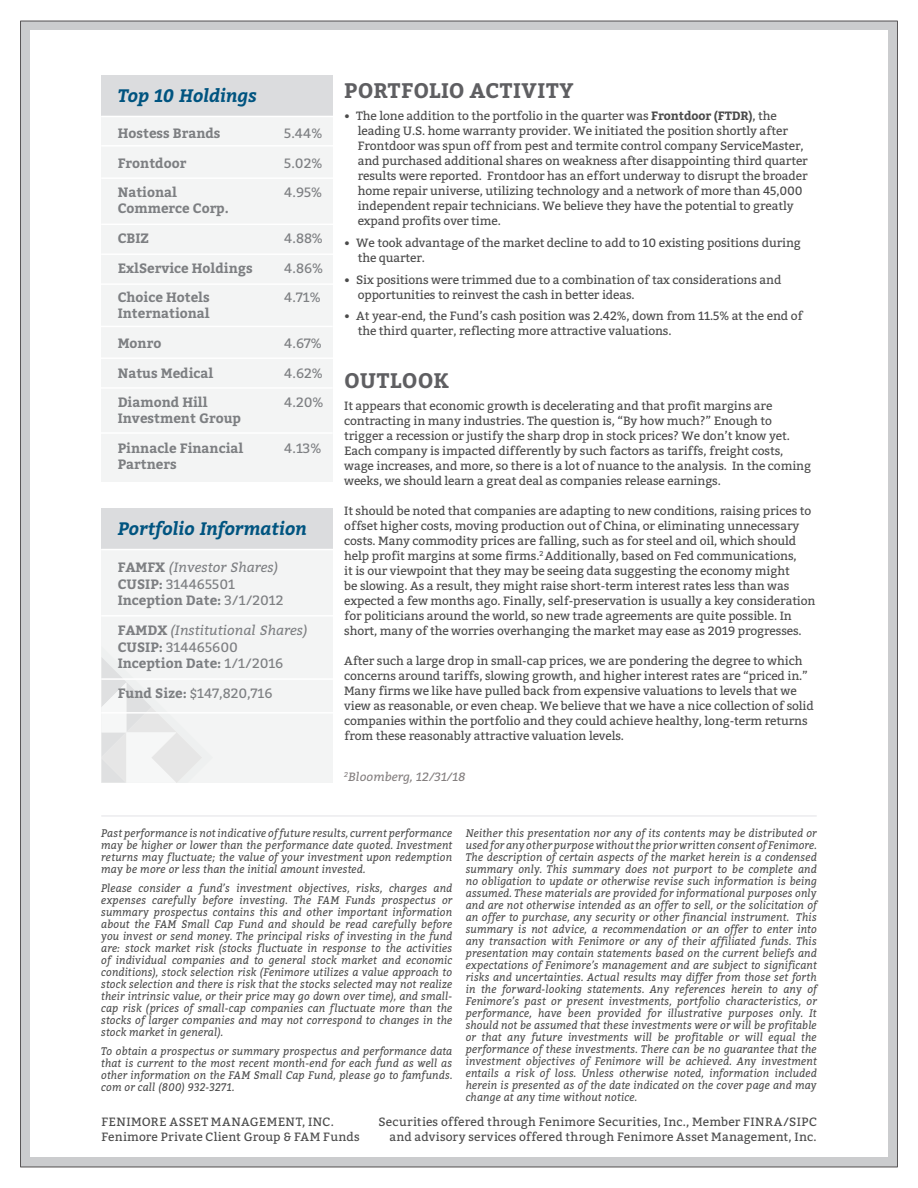
<style>
.page{position:relative;width:918px;height:1188px;background:#fff}
.page>*{position:absolute;margin:0;border:0;box-sizing:border-box;transform-origin:0 0}
.t1{font:700 21px "Bitter";letter-spacing:.02em;color:#5f5f62}
.t2{font:italic 700 18px "Bitter";letter-spacing:-.01em;color:#005480}
.t3{font:700 13.5px/16.5px "Bitter";color:#7d7f82}
.t4{font:13.5px "Bitter";color:#7d7f82}
.t5{font:12px/15px "Bitter";letter-spacing:-.01em;color:#4b4b4b}
.t6{font:12px/15px "Bitter";letter-spacing:.015em;color:#4b4b4b;text-align:right}
.t7{font:12px/15px "Bitter";letter-spacing:.02em;color:#4b4b4b}
.t8{font:italic 12px "Bitter";color:#847f7f}
.t9{font:italic 10.95px/12px "Bitter";letter-spacing:.015em;color:#4b4b4b;text-align:justify;scale:.92 1}
.s1{font-weight:400;font-style:italic}
.s2{font-weight:400}
.s3{font-weight:700}
</style>
<div class="page">
<div style="left:21px;top:21px;width:876px;height:1146px;background:#cbccce"></div>
<div style="left:30px;top:30px;width:858px;height:1127px;background:#fff"></div>
<div style="left:101px;top:509px;width:232px;height:274px;background:#f3f4f4"></div>
<svg style="left:101px;top:658px;width:101px;height:125px"></svg>
<div style="left:101px;top:76px;width:232px;height:406px;background:#f3f4f4"></div>
<div style="left:101px;top:509px;width:232px;height:40px;background:#dbdcde"></div>
<div style="left:101px;top:76px;width:232px;height:40px;background:#dbdcde"></div>
<hr style="left:101px;top:678px;width:237px;height:2px;background:#fff">
<hr style="left:101px;top:712px;width:237px;height:2px;background:#fff">
<hr style="left:101px;top:615px;width:237px;height:2px;background:#fff">
<hr style="left:101px;top:549px;width:237px;height:1px;background:#fff">
<hr style="left:101px;top:116px;width:237px;height:1px;background:#fff">
<hr style="left:101px;top:145px;width:237px;height:2px;background:#fff">
<hr style="left:101px;top:177px;width:237px;height:2px;background:#fff">
<hr style="left:101px;top:224px;width:237px;height:1px;background:#fff">
<hr style="left:101px;top:253px;width:237px;height:2px;background:#fff">
<hr style="left:98px;top:283px;width:236px;height:2px;background:#fff">
<hr style="left:96px;top:326px;width:237px;height:1px;background:#fff">
<hr style="left:99px;top:357px;width:236px;height:2px;background:#fff">
<hr style="left:96px;top:387px;width:237px;height:2px;background:#fff">
<hr style="left:96px;top:432px;width:237px;height:2px;background:#fff">
<hr style="left:101px;top:815px;width:716px;height:2px;background:#ececee">
<h2 class="t2" style="left:118px;top:81px;width:140px">Top 10 Holdings</h2>
<p class="t3" style="left:118px;top:125px;width:104px">Hostess Brands</p>
<p class="t4" style="left:284px;top:125px;width:40px">5.44%</p>
<p class="t3" style="left:118px;top:155px;width:70px">Frontdoor</p>
<p class="t4" style="left:284px;top:155px;width:40px">5.02%</p>
<p class="t3" style="left:118px;top:184px;width:61px">National</p>
<p class="t4" style="left:284px;top:185px;width:40px">4.95%</p>
<p class="t3" style="left:118px;top:194px;width:113px;line-height:29.5px">Commerce Corp.<br>CBIZ</p>
<p class="t4" style="left:284px;top:230px;width:40px">4.88%</p>
<p class="t3" style="left:118px;top:260px;width:136px">ExlService Holdings</p>
<p class="t4" style="left:284px;top:260px;width:40px">4.86%</p>
<p class="t3" style="left:118px;top:289px;width:93px">Choice Hotels</p>
<p class="t4" style="left:284px;top:290px;width:38px">4.71%</p>
<p class="t3" style="left:118px;top:299px;width:93px;line-height:29.5px">International<br>Monro</p>
<p class="t4" style="left:284px;top:335px;width:39px">4.67%</p>
<p class="t3" style="left:118px;top:365px;width:97px">Natus Medical</p>
<p class="t4" style="left:284px;top:365px;width:40px">4.62%</p>
<p class="t3" style="left:118px;top:394px;width:91px">Diamond Hill</p>
<p class="t4" style="left:284px;top:395px;width:41px">4.20%</p>
<p class="t3" style="left:118px;top:404px;width:127px;line-height:29.5px">Investment Group<br>Pinnacle Financial</p>
<p class="t4" style="left:284px;top:440px;width:39px">4.13%</p>
<p class="t3" style="left:118px;top:456px;width:60px">Partners</p>
<h2 class="t2" style="left:118px;top:515px;width:190px">Portfolio Information</h2>
<p class="t3" style="left:118px;top:559px;width:167px">FAMFX <span class="s1">(Investor Shares)<br></span>CUSIP: <span class="s2">314465501<br></span>Inception Date: <span class="s2">3/1/2012</span></p>
<p class="t3" style="left:118px;top:622px;width:191px">FAMDX <span class="s1">(Institutional Shares)<br></span>CUSIP: <span class="s2">314465600<br></span>Inception Date: <span class="s2">1/1/2016</span></p>
<p class="t4" style="left:118px;top:686px;width:156px"><span class="s3">Fund Size:</span> $147,820,716</p>
<h1 class="t1" style="left:344px;top:78px;width:231px">PORTFOLIO ACTIVITY</h1>
<p class="t5" style="left:358px;top:109px;width:452px;text-indent:-14px">• The lone addition to the portfolio in the quarter was <span class="s3">Frontdoor (FTDR)</span>, the leading U.S. home warranty provider. We initiated the position shortly after Frontdoor was spun off from pest and termite control company ServiceMaster, and purchased additional shares on weakness after disappointing third quarter results were reported. Frontdoor has an effort underway to disrupt the broader home repair universe, utilizing technology and a network of more than 45,000 independent repair technicians. We believe they have the potential to greatly expand profits over time.</p>
<p class="t5" style="left:358px;top:235px;width:445px;text-indent:-14px">• We took advantage of the market decline to add to 10 existing positions during the quarter.</p>
<p class="t5" style="left:358px;top:272px;width:425px;text-indent:-14px">• Six positions were trimmed due to a combination of tax considerations and opportunities to reinvest the cash in better ideas.</p>
<p class="t5" style="left:358px;top:309px;width:447px;text-indent:-14px">• At year-end, the Fund’s cash position was 2.42%, down from 11.5% at the end of the third quarter, reflecting more attractive valuations.</p>
<h1 class="t1" style="left:344px;top:368px;width:106px">OUTLOOK</h1>
<p class="t5" style="left:344px;top:398px;width:468px">It appears that economic growth is decelerating and that profit margins are contracting in many industries. The question is, “By how much?” Enough to trigger a recession or justify the sharp drop in stock prices? We don’t know yet.<br>Each company is impacted differently by such factors as tariffs, freight costs, wage increases, and more, so there is a lot of nuance to the analysis. In the coming weeks, we should learn a great deal as companies release earnings.</p>
<p class="t5" style="left:344px;top:503px;width:473px">It should be noted that companies are adapting to new conditions, raising prices to offset higher costs, moving production out of China, or eliminating unnecessary costs. Many commodity prices are falling, such as for steel and oil, which should help profit margins at some firms.<sup>2</sup> Additionally, based on Fed communications,<br>it is our viewpoint that they may be seeing data suggesting the economy might<br>be slowing. As a result, they might raise short-term interest rates less than was expected a few months ago. Finally, self-preservation is usually a key consideration for politicians around the world, so new trade agreements are quite possible. In short, many of the worries overhanging the market may ease as 2019 progresses.</p>
<p class="t5" style="left:344px;top:653px;width:471px">After such a large drop in small-cap prices, we are pondering the degree to which concerns around tariffs, slowing growth, and higher interest rates are “priced in.” Many firms we like have pulled back from expensive valuations to levels that we view as reasonable, or even cheap. We believe that we have a nice collection of solid companies within the portfolio and they could achieve healthy, long-term returns from these reasonably attractive valuation levels.</p>
<p class="t8" style="left:344px;top:768px;width:123px"><sup>2</sup>Bloomberg, 12/31/18</p>
<p class="t9" style="left:101px;top:827px;width:383px">Past performance is not indicative of future results, current performance may be higher or lower than the performance date quoted. Investment returns may fluctuate; the value of your investment upon redemption may be more or less than the initial amount invested.</p>
<p class="t9" style="left:101px;top:882px;width:383px">Please consider a fund’s investment objectives, risks, charges and expenses carefully before investing. The FAM Funds prospectus or summary prospectus contains this and other important information about the FAM Small Cap Fund and should be read carefully before you invest or send money. The principal risks of investing in the fund are: stock market risk (stocks fluctuate in response to the activities of individual companies and to general stock market and economic conditions), stock selection risk (Fenimore utilizes a value approach to stock selection and there is risk that the stocks selected may not realize their intrinsic value, or their price may go down over time), and small&shy;cap risk (prices of small-cap companies can fluctuate more than the stocks of larger companies and may not correspond to changes in the stock market in general).</p>
<p class="t9" style="left:101px;top:1044px;width:383px">To obtain a prospectus or summary prospectus and performance data that is current to the most recent month-end for each fund as well as other information on the FAM Small Cap Fund, please go to famfunds. com or call (800) 932-3271.</p>
<p class="t9" style="left:466px;top:827px;width:383px">Neither this presentation nor any of its contents may be distributed or used for any other purpose without the prior written consent of Fenimore.<br>The description of certain aspects of the market herein is a condensed summary only. This summary does not purport to be complete and no obligation to update or otherwise revise such information is being assumed. These materials are provided for informational purposes only and are not otherwise intended as an offer to sell, or the solicitation of an offer to purchase, any security or other financial instrument. This summary is not advice, a recommendation or an offer to enter into any transaction with Fenimore or any of their affiliated funds. This presentation may contain statements based on the current beliefs and expectations of Fenimore’s management and are subject to significant risks and uncertainties. Actual results may differ from those set forth in the forward-looking statements. Any references herein to any of Fenimore’s past or present investments, portfolio characteristics, or performance, have been provided for illustrative purposes only. It should not be assumed that these investments were or will be profitable or that any future investments will be profitable or will equal the performance of these investments. There can be no guarantee that the investment objectives of Fenimore will be achieved. Any investment entails a risk of loss. Unless otherwise noted, information included herein is presented as of the date indicated on the cover page and may change at any time without notice.</p>
<p class="t7" style="left:101px;top:1114px;width:260px">FENIMORE ASSET MANAGEMENT, INC.<br>Fenimore Private Client Group &amp; FAM Funds</p>
<p class="t6" style="left:379px;top:1114px;width:440px">Securities offered through Fenimore Securities, Inc., Member FINRA/SIPC and advisory services offered through Fenimore Asset Management, Inc.</p>
</div>
